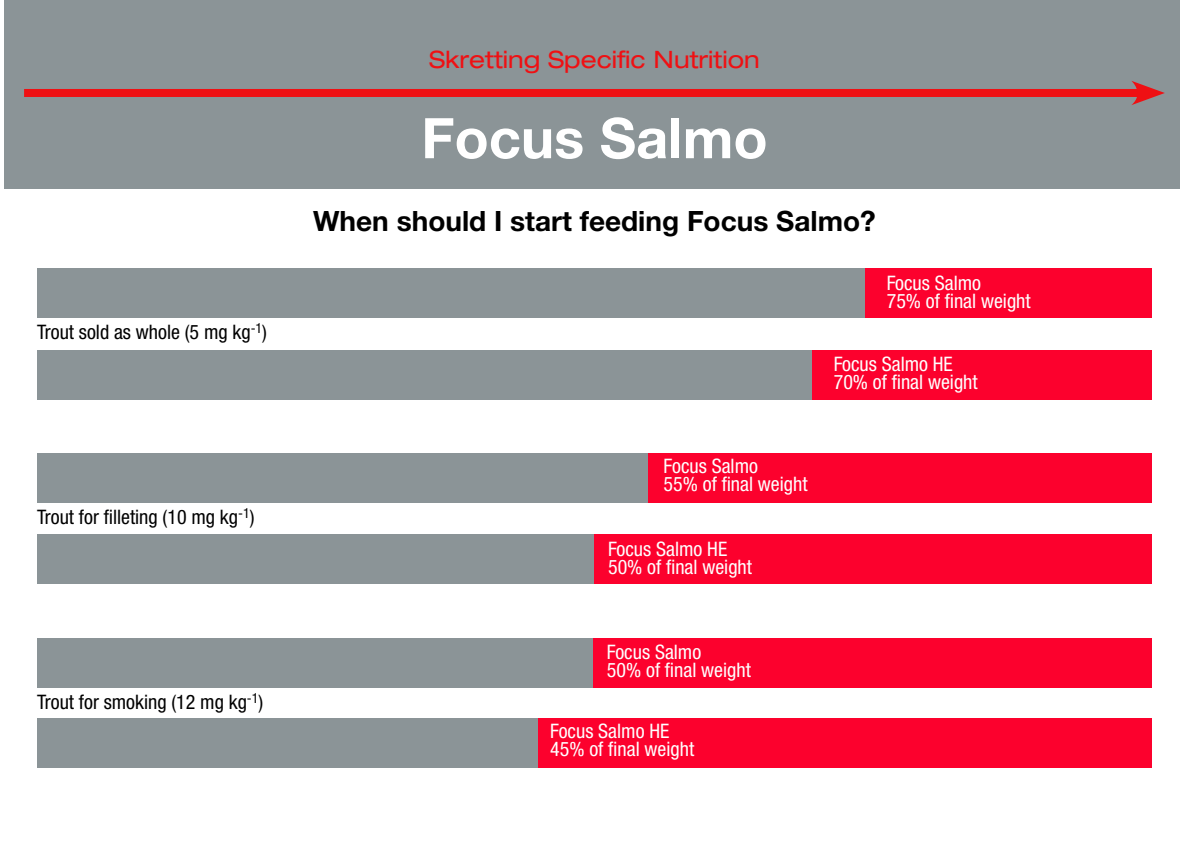
<style>
.page{position:relative;width:1185px;height:842px;background:#fff}
.page>*{position:absolute;margin:0;border:0;box-sizing:border-box;transform-origin:0 0}
.t1{font:700 56px "Helvetica Neue LT Std";color:#fff}
.t2{font:700 28px "Helvetica Neue LT Std";color:#000}
.t3{font:expanded 24px "Helvetica Neue LT Std";color:#ef1013}
.t4{font:condensed 20px/18px "Helvetica Neue LT Std";color:#fff}
.t5{font:condensed 20px "Helvetica Neue LT Std";color:#000}
</style>
<div class="page">
<div style="left:4px;top:0;width:1175px;height:189px;background:#8b9497"></div>
<div style="left:24px;top:89px;width:1121px;height:8px;background:#ef1013"></div>
<svg style="left:1131px;top:81px;width:34px;height:24px"></svg>
<div style="left:298px;top:268px;width:854px;height:50px;background:#fc012d"></div>
<div style="left:353px;top:350px;width:799px;height:49px;background:#fc012d"></div>
<div style="left:522px;top:453px;width:630px;height:50px;background:#fc012d"></div>
<div style="left:577px;top:534px;width:575px;height:50px;background:#fc012d"></div>
<div style="left:579px;top:638px;width:573px;height:49px;background:#fc012d"></div>
<div style="left:514px;top:718px;width:638px;height:50px;background:#fc012d"></div>
<div style="left:37px;top:268px;width:828px;height:50px;background:#8b9497"></div>
<div style="left:37px;top:350px;width:775px;height:49px;background:#8b9497"></div>
<div style="left:37px;top:453px;width:611px;height:50px;background:#8b9497"></div>
<div style="left:37px;top:534px;width:557px;height:50px;background:#8b9497"></div>
<div style="left:37px;top:638px;width:556px;height:49px;background:#8b9497"></div>
<div style="left:37px;top:718px;width:501px;height:50px;background:#8b9497"></div>
<p class="t5" style="left:37px;top:321px;width:232px">Trout sold as whole (5 mg kg<sup>-1</sup>)</p>
<p class="t5" style="left:37px;top:505px;width:219px">Trout for filleting (10 mg kg<sup>-1</sup>)</p>
<p class="t5" style="left:37px;top:690px;width:228px">Trout for smoking (12 mg kg<sup>-1</sup>)</p>
<p class="t3" style="left:429px;top:45px;width:332px">Skretting Specific Nutrition</p>
<h1 class="t1" style="left:421px;top:104px;width:348px">Focus Salmo</h1>
<h2 class="t2" style="left:313px;top:204px;width:564px">When should I start feeding Focus Salmo?</h2>
<p class="t4" style="left:887px;top:273px;width:145px">Focus Salmo<br>75% of final weight</p>
<p class="t4" style="left:664px;top:457px;width:145px">Focus Salmo<br>55% of final weight</p>
<p class="t4" style="left:608px;top:539px;width:145px">Focus Salmo HE<br>50% of final weight</p>
<p class="t4" style="left:834px;top:355px;width:145px">Focus Salmo HE<br>70% of final weight</p>
<p class="t4" style="left:607px;top:643px;width:145px">Focus Salmo<br>50% of final weight</p>
<p class="t4" style="left:550px;top:722px;width:145px">Focus Salmo HE<br>45% of final weight</p>
</div>
